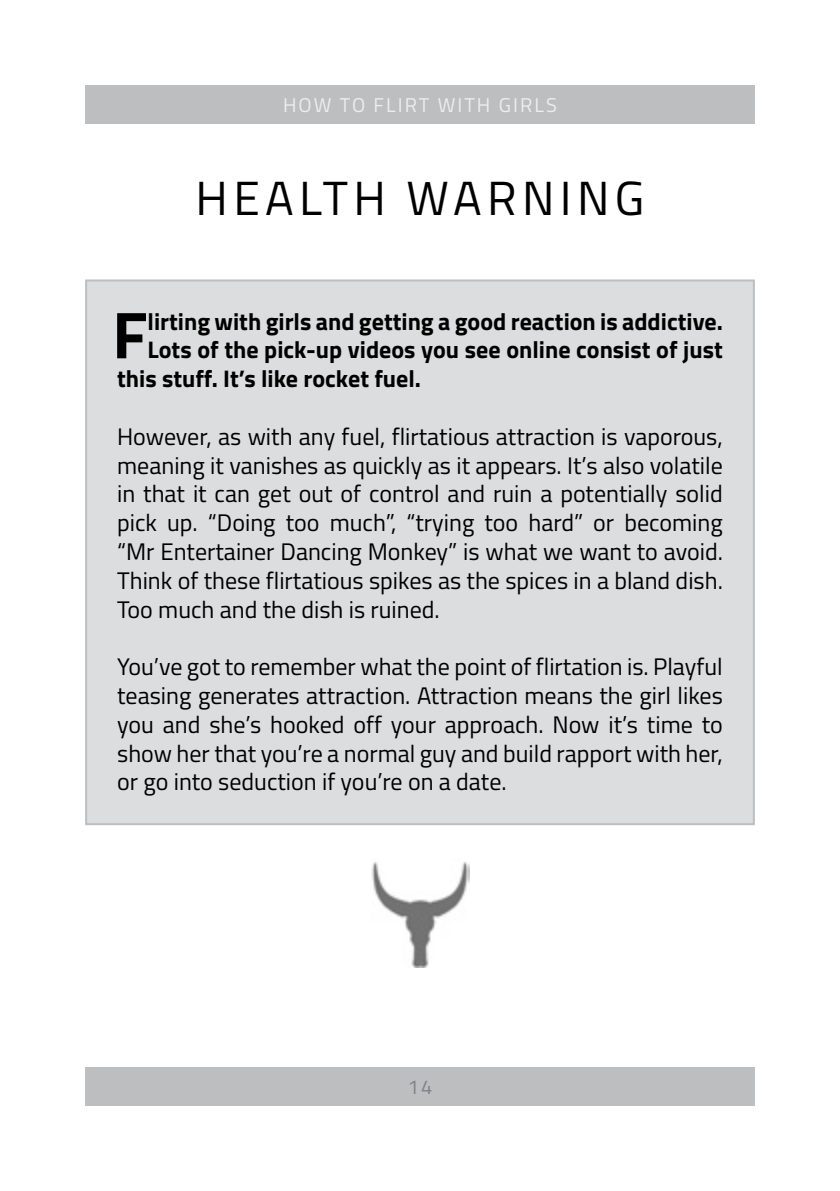
<style>
.page{position:relative;width:840px;height:1191px;background:#fff}
.page>*{position:absolute;margin:0;border:0;box-sizing:border-box;transform-origin:0 0}
.t1{font:700 66.4px "Titillium";color:#000}
.t2{font:48px "Titillium";letter-spacing:.11em;color:#000}
.t3{font:24px/28.8px "Titillium";color:#000;text-align:justify}
.t4{font:700 24px "Titillium";color:#000}
.t5{font:20px "Titillium";letter-spacing:.1em;color:#ededee}
.t6{font:20px "Titillium";color:#808285}
</style>
<div class="page">
<div style="left:85px;top:1067px;width:669px;height:39px;background:#bcbec0"></div>
<div style="left:85px;top:85px;width:669px;height:39px;background:#bcbec0"></div>
<div style="left:86px;top:280px;width:667px;height:544px;background:#dcddde"></div>
<img style="left:371px;top:861px;width:98px;height:106px">
<p class="t5" style="left:283px;top:90px;width:275px">HOW TO FLIRT WITH GIRLS</p>
<h2 class="t2" style="left:195px;top:163px;width:450px">HEALTH WARNING</h2>
<h1 class="t1" style="left:112px;top:284px;width:37px">F</h1>
<p class="t4" style="left:147px;top:303px;width:576px">lirting with girls and getting a good reaction is addictive.</p>
<p class="t4" style="left:147px;top:331px;width:576px">Lots of the pick-up videos you see online consist of just</p>
<p class="t4" style="left:117px;top:360px;width:305px">this stuff. It’s like rocket fuel.</p>
<p class="t3" style="left:117px;top:421px;width:607px">However, as with any fuel, flirtatious attraction is vaporous, meaning it vanishes as quickly as it appears. It’s also volatile in that it can get out of control and ruin a potentially solid pick up. “Doing too much”, “trying too hard” or becoming “Mr Entertainer Dancing Monkey” is what we want to avoid.<br>Think of these flirtatious spikes as the spices in a bland dish.<br>Too much and the dish is ruined.</p>
<p class="t3" style="left:117px;top:651px;width:607px">You’ve got to remember what the point of flirtation is. Playful teasing generates attraction. Attraction means the girl likes you and she’s hooked off your approach. Now it’s time to show her that you’re a normal guy and build rapport with her, or go into seduction if you’re on a date.</p>
<p class="t6" style="left:407px;top:1072px;width:26px">14</p>
</div>
